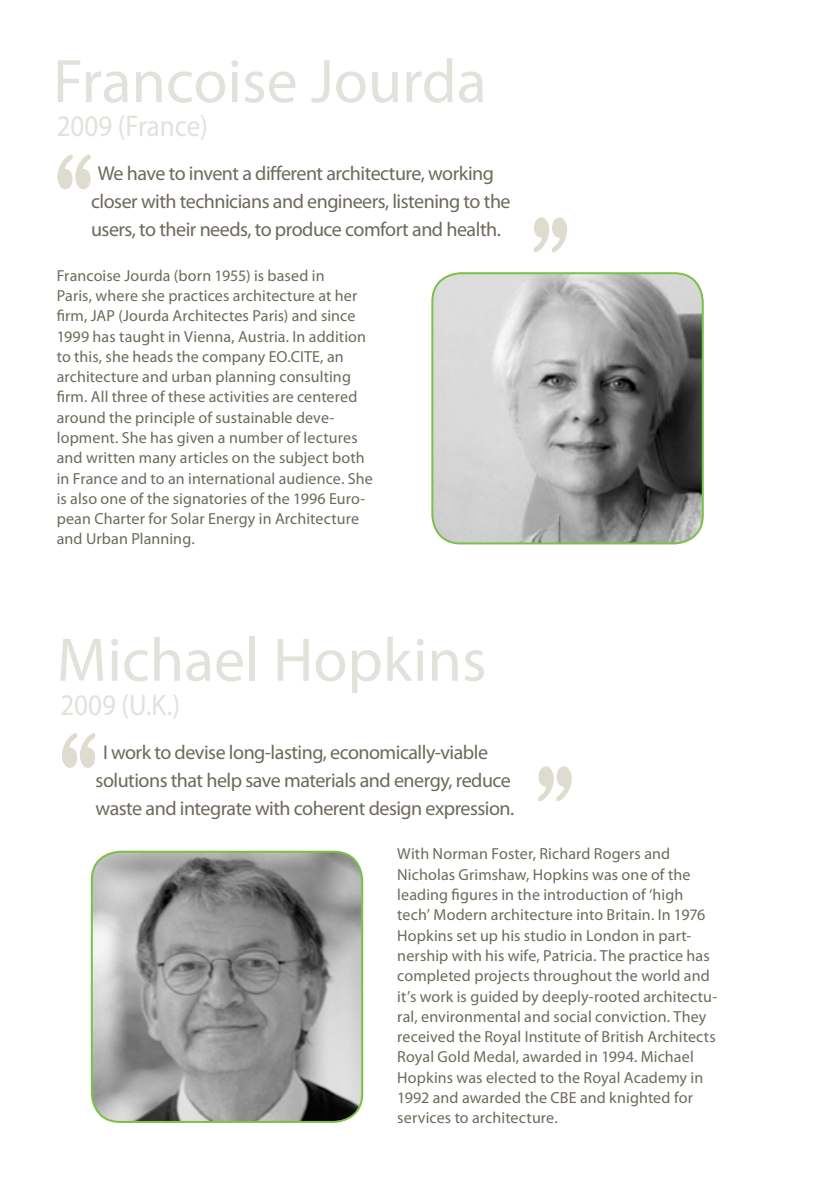
<style>
.page{position:relative;width:840px;height:1191px;background:#fff}
.page>*{position:absolute;margin:0;border:0;box-sizing:border-box;transform-origin:0 0}
.t1{font:110px "Stencil";color:#dddccf;scale:.7 1}
.t2{font:62px "Myriad Pro";color:#e3e1dc}
.t3{font:30px "Myriad Pro";color:#e3e1dc;scale:.9 1}
.t4{font:20px/28px "Myriad Pro";letter-spacing:-.025em;color:#6d695c}
.t5{font:16px/20.2px "Myriad Pro";letter-spacing:.005em;color:#6d695c}
</style>
<div class="page">
<img style="left:433px;top:273px;width:269px;height:270px">
<div style="left:431px;top:272px;width:272px;height:272px;border:2px solid #7ac148;border-radius:28px"></div>
<img style="left:92px;top:853px;width:270px;height:269px">
<div style="left:91px;top:850px;width:272px;height:273px;border:2px solid #7ac148;border-radius:28px"></div>
<h2 class="t2" style="left:53px;top:43px;width:435px">Francoise Jourda</h2>
<h3 class="t3" style="left:57px;top:107px;width:169px">2009 (France)</h3>
<h1 class="t1" style="left:52px;top:129px;width:64px">“</h1>
<p class="t4" style="left:91px;top:159px;width:421px;text-align:center">We have to invent a different architecture, working closer with technicians and engineers, listening to the</p>
<p class="t4" style="left:91px;top:215px;width:411px">users, to their needs, to produce comfort and health.</p>
<h1 class="t1" style="left:528px;top:192px;width:64px">”</h1>
<p class="t5" style="left:57px;top:265px;width:317px">Francoise Jourda (born 1955) is based in<br>Paris, where she practices architecture at her firm, JAP (Jourda Architectes Paris) and since 1999 has taught in Vienna, Austria. In addition to this, she heads the company EO.CITE, an architecture and urban planning consulting firm. All three of these activities are centered around the principle of sustainable deve&shy;lopment. She has given a number of lectures and written many articles on the subject both in France and to an international audience. She is also one of the signatories of the 1996 Euro&shy;pean Charter for Solar Energy in Architecture and Urban Planning.</p>
<h2 class="t2" style="left:57px;top:621px;width:431px">Michael Hopkins</h2>
<h3 class="t3" style="left:60px;top:686px;width:134px">2009 (U.K.)</h3>
<h1 class="t1" style="left:57px;top:708px;width:64px">“</h1>
<p class="t4" style="left:95px;top:738px;width:416px;text-indent:7px">I work to devise long-lasting, economically-viable solutions that help save materials and energy, reduce</p>
<p class="t4" style="left:95px;top:794px;width:420px">waste and integrate with coherent design expression.</p>
<h1 class="t1" style="left:533px;top:741px;width:64px">”</h1>
<p class="t5" style="left:397px;top:843px;width:321px">With Norman Foster, Richard Rogers and Nicholas Grimshaw, Hopkins was one of the leading figures in the introduction of ‘high tech’ Modern architecture into Britain. In 1976<br>Hopkins set up his studio in London in part&shy;nership with his wife, Patricia. The practice has completed projects throughout the world and it’s work is guided by deeply-rooted architectu&shy;ral, environmental and social conviction. They received the Royal Institute of British Architects Royal Gold Medal, awarded in 1994. Michael Hopkins was elected to the Royal Academy in 1992 and awarded the CBE and knighted for services to architecture.</p>
</div>
